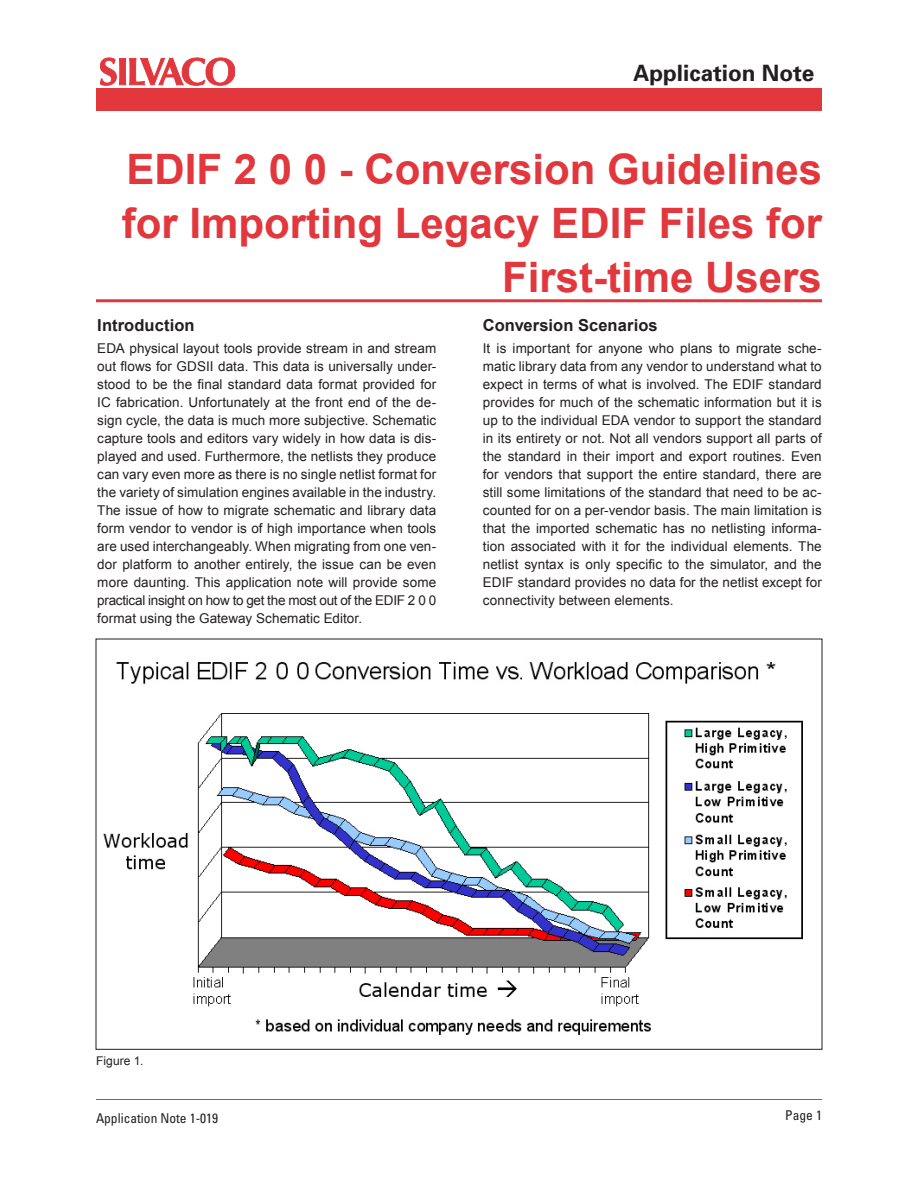
<style>
.page{position:relative;width:918px;height:1188px;background:#fff}
.page>*{position:absolute;margin:0;border:0;box-sizing:border-box;transform-origin:0 0}
.article_heading{font:700 42px/54px "Arial";color:#e1373d;text-align:right}
.t1{font:700 22.5px "Univers";color:#231f20}
.article_sub-heading{font:700 16.5px "Arial";letter-spacing:.005em;color:#231f20}
.body_text_2{font:13.5px/18px "Arial";letter-spacing:.005em;color:#231f20;text-align:justify}
.t2{font:condensed 13.5px "Univers";color:#231f20}
.figure_captions{font:12px "Arial";letter-spacing:.01em;color:#231f20}
</style>
<div class="page">
<hr style="left:96px;top:1099px;width:726px;height:1px;background:#e1373d">
<img style="left:103px;top:662px;width:700px;height:373px">
<hr style="left:96px;top:299px;width:726px;height:3px;background:#e1373d">
<svg style="left:100px;top:58px;width:135px;height:28px"></svg>
<div style="left:96px;top:89px;width:726px;height:22px;background:#e1373d"></div>
<p class="t1" style="left:633px;top:58px;width:183px">Application Note</p>
<p class="article_heading" style="left:122px;top:143px;width:702px">EDIF 2 0 0 - Conversion Guidelines for Importing Legacy EDIF Files for<br>First-time Users</p>
<p class="article_sub-heading" style="left:97px;top:314px;width:99px">Introduction</p>
<p class="body_text_2" style="left:97px;top:340px;width:341px">EDA physical layout tools provide stream in and stream out flows for GDSII data. This data is universally under&shy;stood to be the final standard data format provided for IC fabrication. Unfortunately at the front end of the de&shy;sign cycle, the data is much more subjective. Schematic capture tools and editors vary widely in how data is dis&shy;played and used. Furthermore, the netlists they produce can vary even more as there is no single netlist format for the variety of simulation engines available in the industry.<br>The issue of how to migrate schematic and library data form vendor to vendor is of high importance when tools are used interchangeably. When migrating from one ven&shy;dor platform to another entirely, the issue can be even more daunting. This application note will provide some practical insight on how to get the most out of the EDIF 2 0 0 format using the Gateway Schematic Editor.</p>
<p class="article_sub-heading" style="left:483px;top:314px;width:176px">Conversion Scenarios</p>
<p class="body_text_2" style="left:483px;top:340px;width:341px">It is important for anyone who plans to migrate sche&shy;matic library data from any vendor to understand what to expect in terms of what is involved. The EDIF standard provides for much of the schematic information but it is up to the individual EDA vendor to support the standard in its entirety or not. Not all vendors support all parts of the standard in their import and export routines. Even for vendors that support the entire standard, there are still some limitations of the standard that need to be ac&shy;counted for on a per-vendor basis. The main limitation is that the imported schematic has no netlisting informa&shy;tion associated with it for the individual elements. The netlist syntax is only specific to the simulator, and the EDIF standard provides no data for the netlist except for connectivity between elements.</p>
<p class="figure_captions" style="left:96px;top:1053px;width:49px">Figure 1.</p>
<p class="t2" style="left:96px;top:1110px;width:124px">Application Note 1-019</p>
<p class="t2" style="left:785px;top:1107px;width:38px">Page 1</p>
</div>
